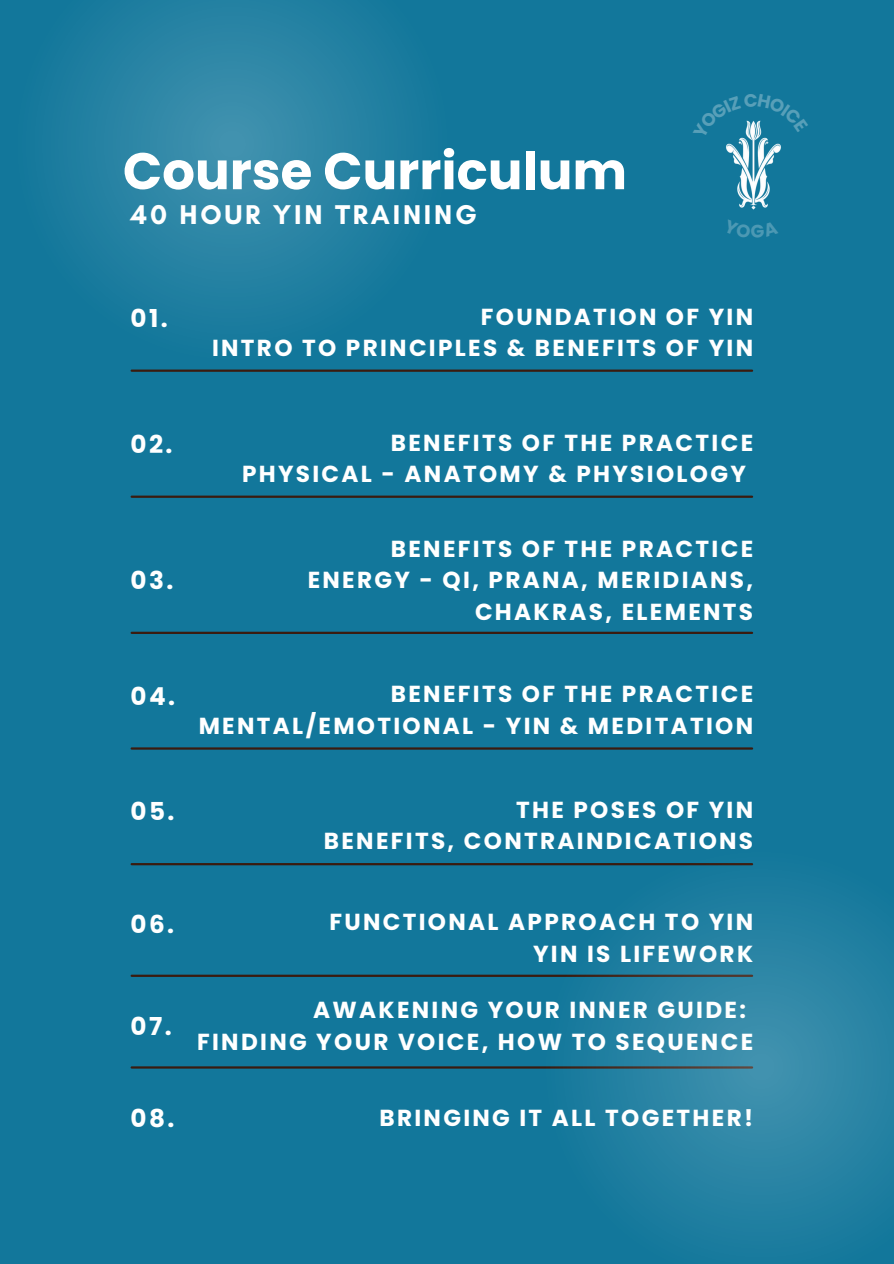
<style>
.page{position:relative;width:894px;height:1264px;background:#fff}
.page>*{position:absolute;margin:0;border:0;box-sizing:border-box;transform-origin:0 0}
.t1{font:700 51.45px "Poppins";color:#fff}
.t2{font:700 27.6px "Glacial Indifference";letter-spacing:.1em;color:#fff}
.t3{font:700 24.6px "Poppins";letter-spacing:.1em;color:#fff}
.t4{font:700 23.1px/31.5px "Poppins";letter-spacing:.1em;color:#fff;text-align:right}
</style>
<div class="page">
<div style="left:0;top:0;width:893px;height:1263px;background:#12779b"></div>
<hr style="left:132px;top:369px;width:619px;height:3px;background:#3a1b0f">
<hr style="left:132px;top:631px;width:619px;height:3px;background:#3a1b0f">
<hr style="left:132px;top:974px;width:619px;height:2px;background:#3a1b0f">
<hr style="left:132px;top:495px;width:619px;height:3px;background:#3a1b0f">
<hr style="left:132px;top:863px;width:619px;height:2px;background:#3a1b0f">
<hr style="left:132px;top:747px;width:619px;height:2px;background:#3a1b0f">
<hr style="left:132px;top:1066px;width:619px;height:2px;background:#3a1b0f">
<img style="left:726px;top:139px;width:55px;height:71px">
<svg style="left:518px;top:863px;width:375px;height:378px"></svg>
<svg style="left:58px;top:0;width:415px;height:372px"></svg>
<svg style="left:739px;top:120px;width:29px;height:19px"></svg>
<h3 class="t1" style="left:123px;top:135px;width:505px">Course Curriculum</h3>
<p class="t2" style="left:130px;top:197px;width:347px">40 HOUR YIN TRAINING</p>
<h3 class="t3" style="left:130px;top:301px;width:39px">01.</h3>
<h3 class="t4" style="left:212px;top:301px;width:542px">FOUNDATION OF YIN<br>INTRO TO PRINCIPLES &amp; BENEFITS OF YIN</h3>
<p class="t3" style="left:130px;top:427px;width:44px">02.</p>
<p class="t3" style="left:130px;top:563px;width:44px">03.</p>
<h3 class="t4" style="left:242px;top:427px;width:512px;text-align:left;text-indent:149px">BENEFITS OF THE PRACTICE<br>PHYSICAL - ANATOMY &amp; PHYSIOLOGY</h3>
<h3 class="t4" style="left:307px;top:532px;width:447px">BENEFITS OF THE PRACTICE<br>ENERGY - QI, PRANA, MERIDIANS,<br>CHAKRAS, ELEMENTS</h3>
<h2 class="t3" style="left:130px;top:679px;width:46px">04.</h2>
<p class="t4" style="left:199px;top:678px;width:556px">BENEFITS OF THE PRACTICE<br>MENTAL/EMOTIONAL - YIN &amp; MEDITATION</p>
<h1 class="t3" style="left:130px;top:794px;width:46px">05.</h1>
<p class="t3" style="left:130px;top:906px;width:45px">06.</p>
<h3 class="t3" style="left:130px;top:1009px;width:43px">07.</h3>
<h3 class="t4" style="left:324px;top:794px;width:430px">THE POSES OF YIN<br>BENEFITS, CONTRAINDICATIONS</h3>
<h3 class="t4" style="left:329px;top:906px;width:425px">FUNCTIONAL APPROACH TO YIN<br>YIN IS LIFEWORK</h3>
<h3 class="t4" style="left:197px;top:994px;width:557px;text-align:left;text-indent:116px">AWAKENING YOUR INNER GUIDE:<br>FINDING YOUR VOICE, HOW TO SEQUENCE</h3>
<h3 class="t3" style="left:130px;top:1101px;width:45px">08.</h3>
<h3 class="t4" style="left:379px;top:1101px;width:375px">BRINGING IT ALL TOGETHER!</h3>
</div>
